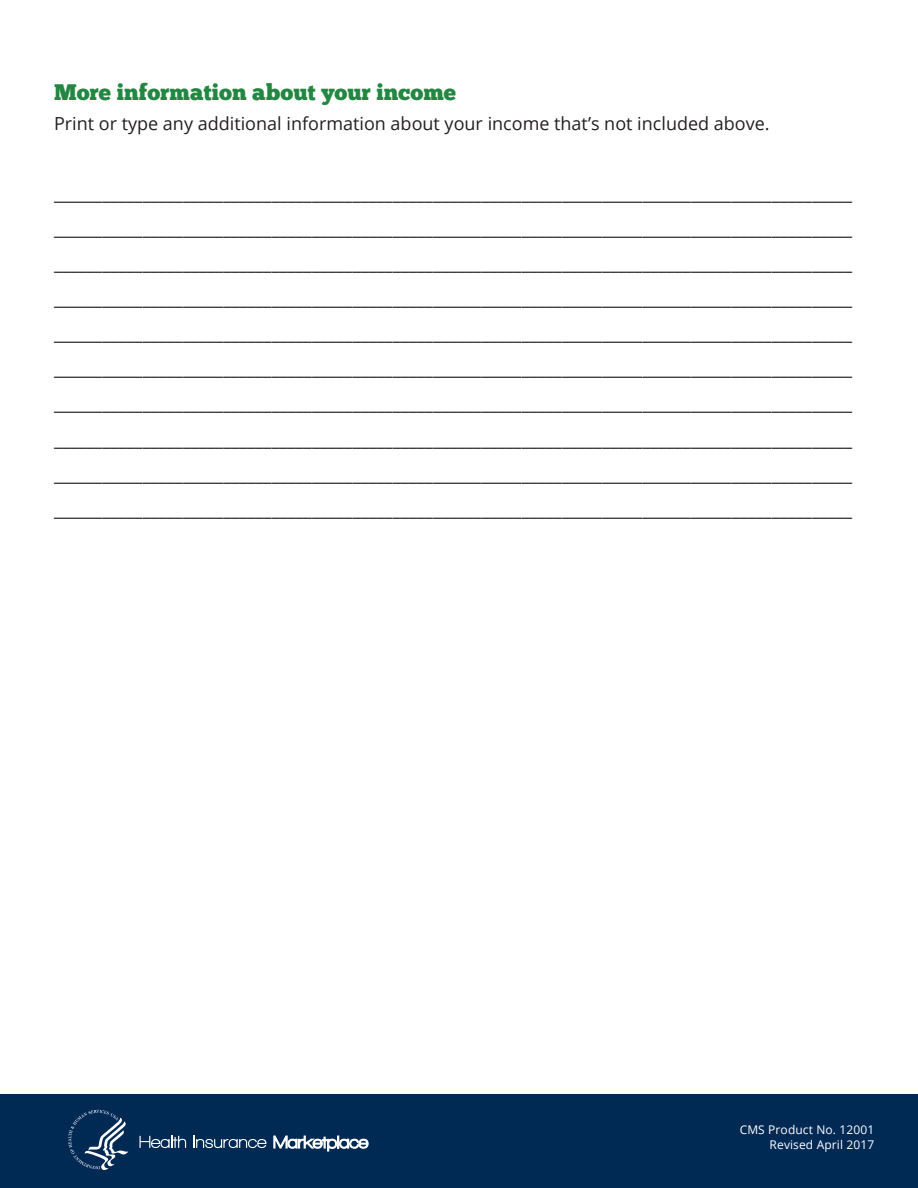
<style>
.page{position:relative;width:918px;height:1188px;background:#fff}
.page>*{position:absolute;margin:0;border:0;box-sizing:border-box;transform-origin:0 0}
.Head_2_green{font:22.5px "Chunk Five";color:#218741}
.Text_No_Indent{font:18px "Open Sans";color:#231f20}
.Fineprint{font:12px "Open Sans";letter-spacing:.01em;color:#fff}
</style>
<div class="page">
<div style="left:0;top:1094px;width:918px;height:94px;background:#002953"></div>
<svg style="left:68px;top:1110px;width:60px;height:60px"></svg>
<svg style="left:140px;top:1136px;width:46px;height:12px"></svg>
<svg style="left:194px;top:1136px;width:73px;height:12px"></svg>
<svg style="left:274px;top:1136px;width:94px;height:15px"></svg>
<p class="Head_2_green" style="left:54px;top:79px;width:403px">More information about your income</p>
<p class="Text_No_Indent" style="left:54px;top:111px;width:717px">Print or type any additional information about your income that’s not included above.</p>
<p class="Text_No_Indent" style="left:54px;top:181px;width:800px">___________________________________________________________________________________________________</p>
<p class="Text_No_Indent" style="left:54px;top:216px;width:800px">___________________________________________________________________________________________________</p>
<p class="Text_No_Indent" style="left:54px;top:251px;width:800px">___________________________________________________________________________________________________</p>
<p class="Text_No_Indent" style="left:54px;top:286px;width:800px">___________________________________________________________________________________________________</p>
<p class="Text_No_Indent" style="left:54px;top:321px;width:800px">___________________________________________________________________________________________________</p>
<p class="Text_No_Indent" style="left:54px;top:356px;width:800px">___________________________________________________________________________________________________</p>
<p class="Text_No_Indent" style="left:54px;top:392px;width:800px">___________________________________________________________________________________________________</p>
<p class="Text_No_Indent" style="left:54px;top:427px;width:800px">___________________________________________________________________________________________________</p>
<p class="Text_No_Indent" style="left:54px;top:462px;width:800px">___________________________________________________________________________________________________</p>
<p class="Text_No_Indent" style="left:54px;top:497px;width:800px">___________________________________________________________________________________________________</p>
<p class="Fineprint" style="left:740px;top:1122px;width:136px">CMS Product No. 12001</p>
<p class="Fineprint" style="left:770px;top:1137px;width:106px">Revised April 2017</p>
</div>
